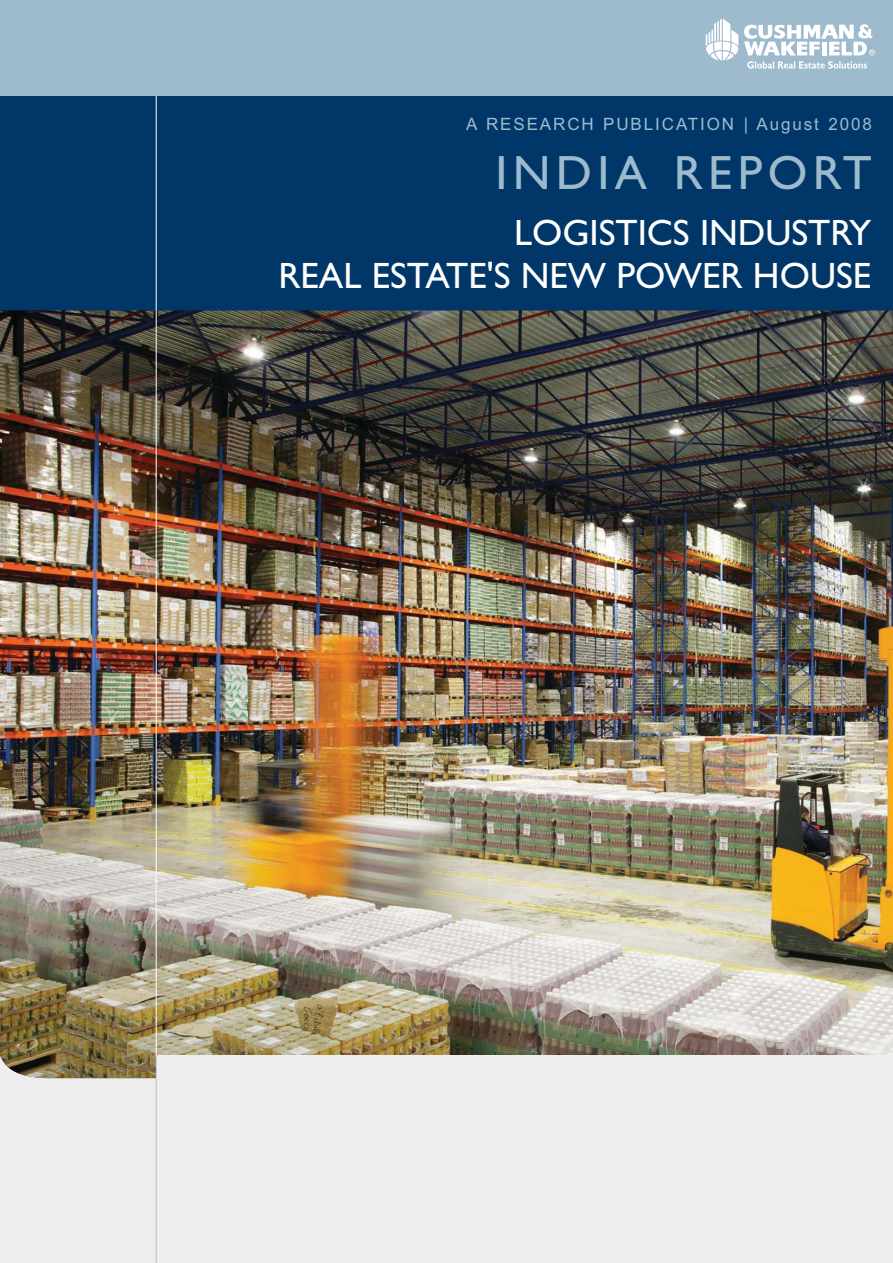
<style>
.page{position:relative;width:893px;height:1263px;background:#fff}
.page>*{position:absolute;margin:0;border:0;box-sizing:border-box;transform-origin:0 0}
.t1{font:48.15px "Gill Sans";letter-spacing:.11em;color:#9ebbce}
.t2{font:36.75px/42.6px "Gill Sans";color:#fff;text-align:right}
.t3{font:16.95px "Arial";letter-spacing:.11em;color:#9ebbce}
</style>
<div class="page">
<div style="left:0;top:1078px;width:156px;height:185px;background:#eeeeef"></div>
<div style="left:0;top:96px;width:892px;height:216px;background:#003768"></div>
<div style="left:0;top:0;width:892px;height:96px;background:#9ebbce"></div>
<img style="left:0;top:310px;width:892px;height:768px">
<div style="left:156px;top:1055px;width:736px;height:208px;background:#eeeeef"></div>
<hr style="left:156px;top:96px;width:1px;height:959px;background:#fff">
<hr style="left:156px;top:1055px;width:1px;height:208px;background:#bbbdc0">
<svg style="left:705px;top:19px;width:170px;height:50px"></svg>
<p class="t3" style="left:466px;top:118px;width:407px">A RESEARCH PUBLICATION | August 2008</p>
<h1 class="t1" style="left:495px;top:156px;width:378px">INDIA REPORT</h1>
<p class="t2" style="left:278px;top:216px;width:594px">LOGISTICS INDUSTRY<br>REAL ESTATE'S NEW POWER HOUSE</p>
</div>
